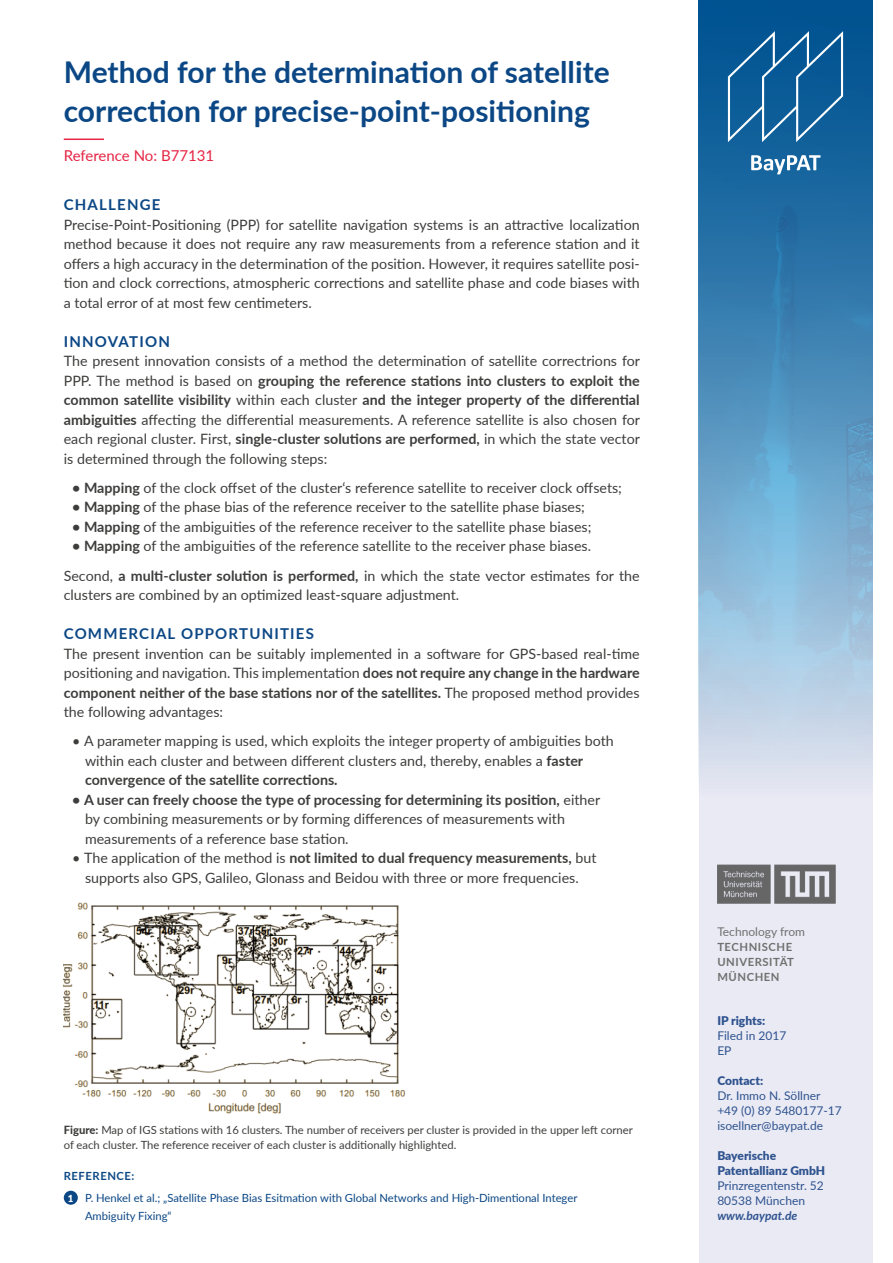
<style>
.page{position:relative;width:893px;height:1263px;background:#fff}
.page>*{position:absolute;margin:0;border:0;box-sizing:border-box;transform-origin:0 0}
.t1{font:700 30px/39px "Lato";color:#0b4785}
.t2{font:700 15px "Lato";letter-spacing:.08em;color:#0b4785}
.t3{font:15px "Lato";color:#e62444}
.t4{font:14.25px/19.5px "Lato";color:#3d3d3c;text-align:justify}
.t5{font:12px/15px "Lato";color:#2f538f}
.t6{font:900 12px/15px "Lato";color:#2f538f}
.t7{font:12px "Lato";color:#70706f}
.t8{font:italic 700 12px "Lato";color:#2f538f}
.t9{font:11.25px/15px "Lato";color:#3d3d3c}
.t10{font:11.25px/22.2px "Lato";color:#0b4785}
.t11{font:700 11.25px/15px "Lato";letter-spacing:.05em;color:#70706f}
.s1{font-weight:700}
.s2{font-weight:800}
.s3{font-weight:900;font-size:9.75px;color:#fff}
</style>
<div class="page">
<div style="left:699px;top:0;width:173px;height:1263px;background:#e9eaf4"></div>
<img style="left:699px;top:0;width:173px;height:777px">
<svg style="left:728px;top:31px;width:115px;height:111px;background:#236ba1"></svg>
<svg style="left:751px;top:155px;width:69px;height:19px"></svg>
<hr style="left:64px;top:139px;width:40px;height:1px;background:#e62444">
<img style="left:63px;top:902px;width:343px;height:212px">
<div style="left:64px;top:1191px;width:14px;height:14px;background:#0b4785;border-radius:50%"></div>
<img style="left:717px;top:864px;width:119px;height:40px">
<h1 class="t1" style="left:64px;top:52px;width:547px">Method for the determination of satellite correction for precise-point-positioning</h1>
<p class="t3" style="left:64px;top:145px;width:152px">Reference No: B77131</p>
<p class="t2" style="left:64px;top:194px;width:98px">CHALLENGE</p>
<p class="t4" style="left:64px;top:214px;width:577px">Precise-Point-Positioning (PPP) for satellite navigation systems is an attractive localization method because it does not require any raw measurements from a reference station and it offers a high accuracy in the determination of the position. However, it requires satellite posi&shy;tion and clock corrections, atmospheric corrections and satellite phase and code biases with a total error of at most few centimeters.</p>
<p class="t2" style="left:64px;top:330px;width:108px">INNOVATION</p>
<p class="t4" style="left:64px;top:351px;width:578px">The present innovation consists of a method the determination of satellite correctrions for PPP. The method is based on <span class="s1">grouping the reference stations into clusters to exploit the common satellite visibility</span> within each cluster <span class="s1">and the integer property of the differential ambiguities</span> affecting the differential measurements. A reference satellite is also chosen for each regional cluster. First, <span class="s1">single-cluster solutions are performed,</span> in which the state vector is determined through the following steps:</p>
<p class="t4" style="left:72px;top:477px;width:551px"><span class="s1">• Mapping</span> of the clock offset of the cluster‘s reference satellite to receiver clock offsets;</p>
<p class="t4" style="left:72px;top:497px;width:514px"><span class="s1">• Mapping</span> of the phase bias of the reference receiver to the satellite phase biases;</p>
<p class="t4" style="left:72px;top:516px;width:521px"><span class="s1">• Mapping</span> of the ambiguities of the reference receiver to the satellite phase biases;</p>
<p class="t4" style="left:64px;top:531px;width:577px;line-height:29.2px;text-indent:9px"><span class="s1">• Mapping</span> of the ambiguities of the reference satellite to the receiver phase biases.<br>Second, <span class="s1">a multi-cluster solution is performed,</span> in which the state vector estimates for the</p>
<p class="t4" style="left:64px;top:584px;width:397px">clusters are combined by an optimized least-square adjustment.</p>
<p class="t2" style="left:64px;top:623px;width:252px">COMMERCIAL OPPORTUNITIES</p>
<p class="t4" style="left:64px;top:643px;width:577px">The present invention can be suitably implemented in a software for GPS-based real-time positioning and navigation. This implementation <span class="s1">does not require any change in the hardware component neither of the base stations nor of the satellites.</span> The proposed method provides the following advantages:</p>
<p class="t4" style="left:85px;top:731px;width:530px;text-align:left;text-indent:-13px">• A parameter mapping is used, which exploits the integer property of ambiguities both within each cluster and between different clusters and, thereby, enables a <span class="s1">faster convergence of the satellite corrections.</span></p>
<p class="t4" style="left:85px;top:789px;width:517px;text-align:left;text-indent:-13px"><span class="s1">• A user can freely choose the type of processing for determining its position,</span> either by combining measurements or by forming differences of measurements with measurements of a reference base station.</p>
<p class="t4" style="left:72px;top:848px;width:526px;text-align:center">• The application of the method is <span class="s1">not limited to dual frequency measurements,</span> but supports also GPS, Galileo, Glonass and Beidou with three or more frequencies.</p>
<p class="t9" style="left:64px;top:1122px;width:570px"><span class="s2">Figure:</span> Map of IGS stations with 16 clusters. The number of receivers per cluster is provided in the upper left corner of each cluster. The reference receiver of each cluster is additionally highlighted.</p>
<p class="t10" style="left:68px;top:1164px;width:511px;text-indent:-4px"><span class="s1">REFERENCE:<br></span><span class="s3">1</span> P. Henkel et al.; „Satellite Phase Bias Esitmation with Global Networks and High-Dimentional Integer</p>
<p class="t10" style="left:64px;top:1204px;width:109px">-Ambiguity Fixing“</p>
<p class="t7" style="left:717px;top:923px;width:89px">Technology from</p>
<p class="t11" style="left:717px;top:938px;width:78px">TECHNISCHE<br>UNIVERSITÄT<br>MÜNCHEN</p>
<p class="t6" style="left:717px;top:1013px;width:49px">IP rights:</p>
<p class="t5" style="left:717px;top:1028px;width:71px">Filed in 2017<br>EP</p>
<p class="t6" style="left:717px;top:1073px;width:47px">Contact:</p>
<p class="t5" style="left:717px;top:1088px;width:126px">Dr. Immo N. Söllner +49 (0) 89 5480177-17 isoellner@baypat.de</p>
<p class="t6" style="left:717px;top:1148px;width:109px">Bayerische<br>Patentallianz GmbH</p>
<p class="t5" style="left:717px;top:1178px;width:108px">Prinzregentenstr. 52<br>80538 München</p>
<p class="t8" style="left:717px;top:1207px;width:82px">www.baypat.de</p>
</div>
